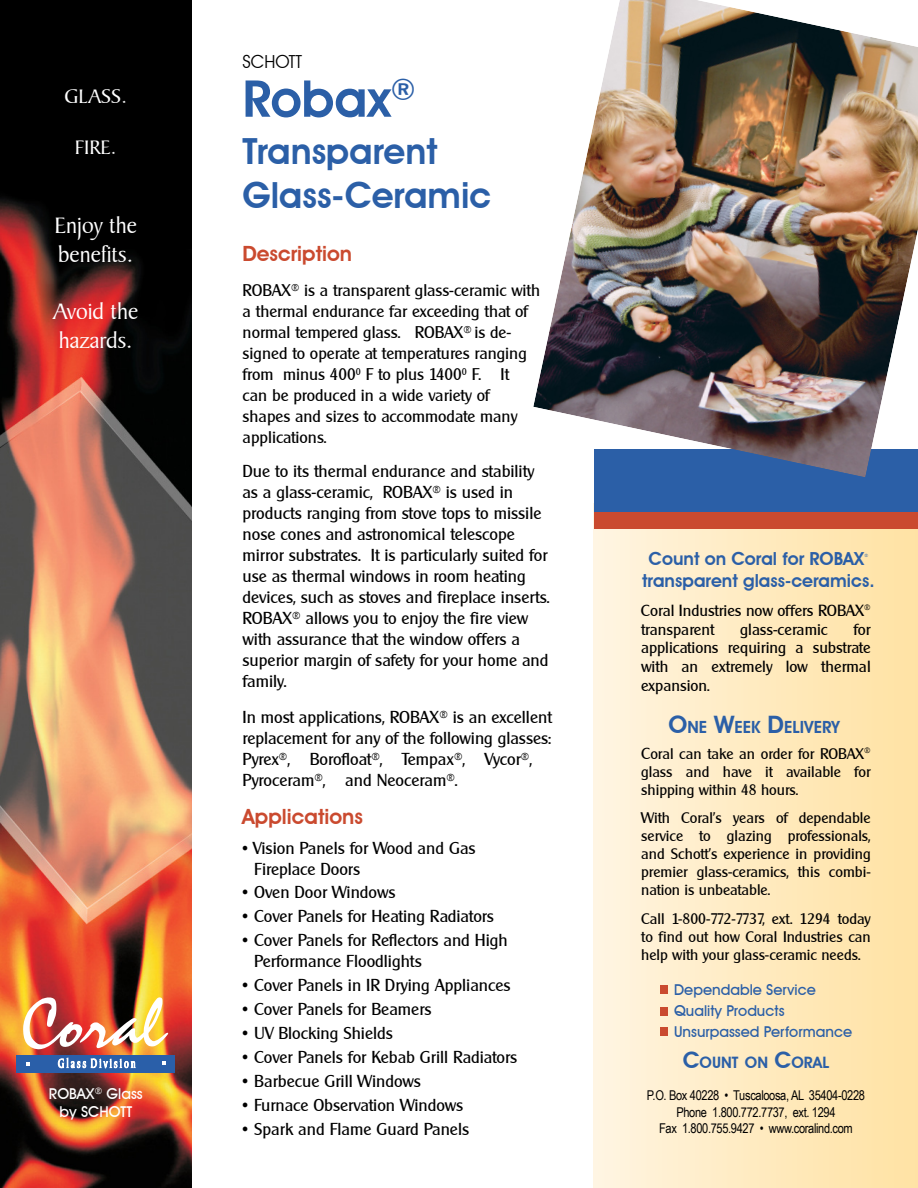
<style>
.page{position:relative;width:918px;height:1188px;background:#fff}
.page>*{position:absolute;margin:0;border:0;box-sizing:border-box;transform-origin:0 0}
.t1{font:600 51px "Avant Garde IT Cby BT";color:#2b5fa7}
.t2{font:600 36px/43.2px "Avant Garde IT Cby BT";color:#2b5fa7}
.t3{font:24px/28.8px "Baker Signet BT";color:#fff}
.t4{font:600 21px "Avant Garde IT Cby BT";color:#ca4a2f}
.t5{font:21px "Baker Signet BT";color:#fff}
.t6{font:600 18px "Avant Garde IT Cby BT";color:#2b5fa7}
.t7{font:18px "Avant Garde IT Cby BT";color:#000}
.t8{font:16.8px/21px "Clarity Gothic SF";color:#000}
.t9{font:600 16.8px "Avant Garde IT Cby BT";color:#2b5fa7}
.t10{font:16.5px/21px "Clarity Gothic SF";color:#000}
.t11{font:15.75px/18.9px "Clarity Gothic SF";color:#000}
.t12{font:600 15.75px "Avant Garde IT Cby BT";color:#2b5fa7}
.t13{font:15px/18px "Clarity Gothic SF";color:#000;text-align:justify}
.t14{font:500 15px/21px "Avant Garde IT Cby BT";color:#2b5fa7}
.t15{font:500 15px/18px "Avant Garde IT Cby BT";color:#fff;text-align:center}
.t16{font:13.5px/16.2px "Arial Narrow";letter-spacing:-.025em;color:#000;text-align:center}
.t17{font:4.35px "Clarity Gothic SF";color:#2b5fa7}
.s1{font-size:16.5px}
.s2{font-size:24px}
.s3{font-size:15.75px}
.s4{font-size:22.5px}
</style>
<div class="page">
<img style="left:0;top:0;width:192px;height:1188px">
<div style="left:594px;top:504px;width:324px;height:684px;background:linear-gradient(to right,#fff4e1,#ffe1a2)"></div>
<div style="left:660px;top:986px;width:7px;height:8px;background:#ca4a2f"></div>
<div style="left:660px;top:1007px;width:7px;height:8px;background:#ca4a2f"></div>
<div style="left:660px;top:1027px;width:7px;height:9px;background:#ca4a2f"></div>
<div style="left:594px;top:449px;width:324px;height:63px;background:#2b5fa7"></div>
<div style="left:594px;top:512px;width:324px;height:16px;background:#ca4a2f"></div>
<img style="left:533px;top:0;width:385px;height:477px">
<div style="left:17px;top:1055px;width:158px;height:18px;background:#2a5fa9"></div>
<img style="left:23px;top:997px;width:146px;height:53px">
<svg style="left:57px;top:1058px;width:79px;height:10px"></svg>
<svg style="left:26px;top:1062px;width:4px;height:4px"></svg>
<p class="t5" style="left:64px;top:88px;width:64px">GLASS.</p>
<p class="t5" style="left:75px;top:139px;width:43px">FIRE.</p>
<h3 class="t3" style="left:54px;top:213px;width:84px">Enjoy the benefits.</h3>
<h3 class="t3" style="left:53px;top:300px;width:87px">Avoid the hazards.</h3>
<p class="t15" style="left:49px;top:1086px;width:95px">ROBAX<sup>®</sup> Glass by SCHOTT</p>
<p class="t7" style="left:243px;top:55px;width:61px">SCHOTT</p>
<h1 class="t1" style="left:243px;top:80px;width:174px">Robax<sup>®</sup></h1>
<h2 class="t2" style="left:243px;top:134px;width:250px">Transparent<br>Glass-Ceramic</h2>
<p class="t4" style="left:243px;top:246px;width:111px">Description</p>
<p class="t10" style="left:243px;top:280px;width:299px">ROBAX<sup>®</sup> is a transparent glass-ceramic with a thermal endurance far exceeding that of normal tempered glass. ROBAX<sup>®</sup> is de&shy;signed to operate at temperatures ranging from minus 400<sup>0</sup> F to plus 1400<sup>0</sup> F. It<br>can be produced in a wide variety of shapes and sizes to accommodate many applications.</p>
<p class="t8" style="left:243px;top:461px;width:309px">Due to its thermal endurance and stability as a glass-ceramic, ROBAX<sup>®</sup> is used in products ranging from stove tops to missile nose cones and astronomical telescope mirror substrates. It is particularly suited for use as thermal windows in room heating devices, such as stoves and fireplace inserts.<br>ROBAX<sup>®</sup> allows you to enjoy the fire view with assurance that the window offers a superior margin of safety for your home and family.</p>
<p class="t8" style="left:243px;top:707px;width:311px">In most applications, ROBAX<sup>®</sup> is an excellent replacement for any of the following glasses:<br>Pyrex<sup>®</sup>, Borofloat<sup>®</sup>, Tempax<sup>®</sup>, Vycor<sup>®</sup>, Pyroceram<sup>®</sup>, and Neoceram<sup>®</sup>.</p>
<p class="t4" style="left:242px;top:809px;width:122px">Applications</p>
<p class="t8" style="left:254px;top:837px;width:223px;text-indent:-12px"><span class="s1">•</span> Vision Panels for Wood and Gas<br>Fireplace Doors</p>
<p class="t8" style="left:242px;top:881px;width:155px">• Oven Door Windows</p>
<p class="t8" style="left:242px;top:905px;width:253px">• Cover Panels for Heating Radiators</p>
<p class="t8" style="left:254px;top:929px;width:255px;text-indent:-12px">• Cover Panels for Reflectors and High<br>Performance Floodlights</p>
<p class="t8" style="left:242px;top:974px;width:270px">• Cover Panels in IR Drying Appliances</p>
<p class="t8" style="left:242px;top:998px;width:191px">• Cover Panels for Beamers</p>
<p class="t8" style="left:242px;top:1022px;width:152px">• UV Blocking Shields</p>
<p class="t8" style="left:242px;top:1046px;width:277px">• Cover Panels for Kebab Grill Radiators</p>
<p class="t8" style="left:242px;top:1070px;width:180px">• Barbecue Grill Windows</p>
<p class="t8" style="left:242px;top:1094px;width:223px">• Furnace Observation Windows</p>
<p class="t8" style="left:242px;top:1118px;width:228px">• Spark and Flame Guard Panels</p>
<p class="t6" style="left:649px;top:552px;width:217px">Count on Coral for ROBAX</p>
<p class="t17" style="left:864px;top:553px;width:5px">®</p>
<p class="t6" style="left:642px;top:574px;width:234px">transparent glass-ceramics.</p>
<p class="t11" style="left:641px;top:601px;width:231px">Coral Industries now offers ROBAX<sup>® </sup>transparent</p>
<p class="t11" style="left:641px;top:619px;width:231px;text-align:justify;text-indent:212px">for applications requiring a substrate with an extremely low thermal expansion.</p>
<p class="t11" style="left:740px;top:619px;width:89px">glass-ceramic</p>
<p class="t9" style="left:668px;top:721px;width:173px"><span class="s2">O</span>NE <span class="s2">W</span>EEK <span class="s2">D</span>ELIVERY</p>
<p class="t13" style="left:641px;top:744px;width:231px"><span class="s3">C</span>oral can take an order for ROBAX<sup>® </sup>glass and have it available for shipping within 48 hours.</p>
<p class="t13" style="left:641px;top:809px;width:231px">With Coral’s years of dependable service to glazing professionals, and Schott’s experience in providing premier glass-ceramics, this combi&shy;nation is unbeatable.</p>
<p class="t13" style="left:641px;top:909px;width:231px">Call 1-800-772-7737, ext. 1294 today to find out how Coral Industries can help with your glass-ceramic needs.</p>
<p class="t14" style="left:674px;top:981px;width:180px">Dependable Service<br>Quality Products<br>Unsurpassed Performance</p>
<p class="t12" style="left:683px;top:1057px;width:148px"><span class="s4">C</span>OUNT ON <span class="s4">C</span>ORAL</p>
<p class="t16" style="left:647px;top:1088px;width:220px">P.O. Box 40228 • Tuscaloosa, AL 35404-0228<br>Phone 1.800.772.7737, ext. 1294<br>Fax 1.800.755.9427 • www.coralind.com</p>
</div>
